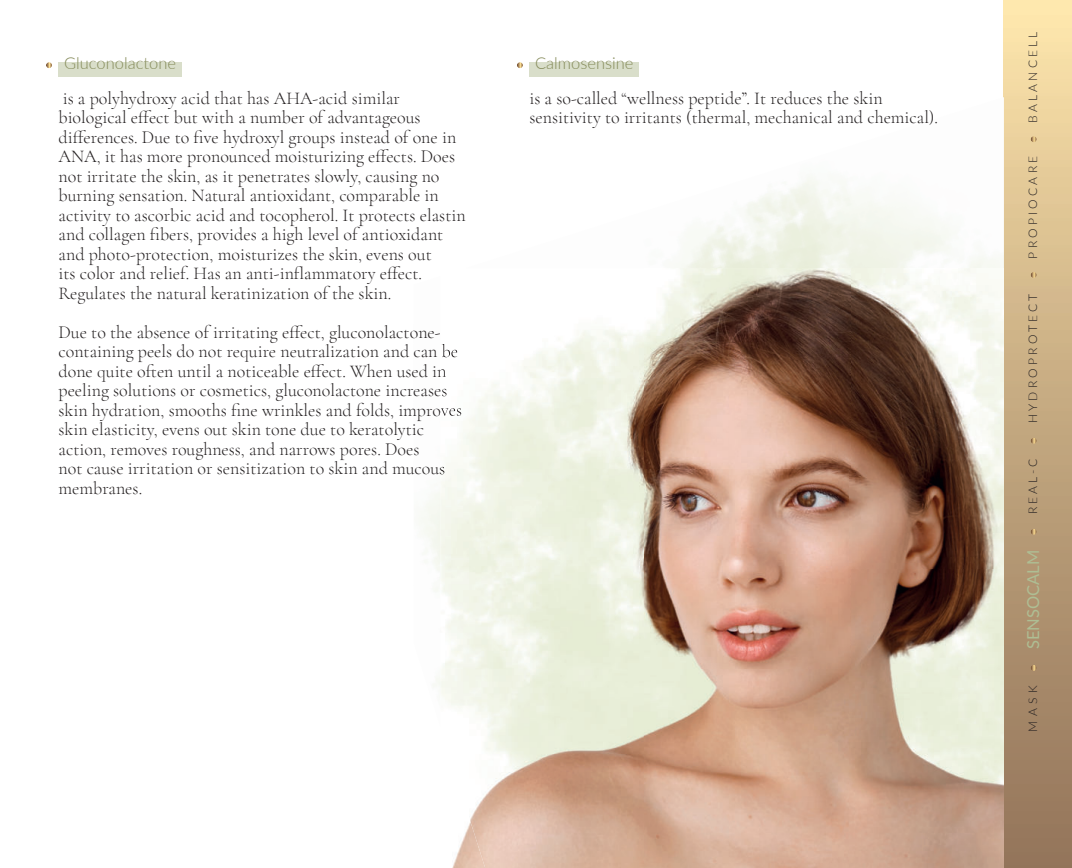
<style>
.page{position:relative;width:1072px;height:868px;background:#fff}
.page>*{position:absolute;margin:0;border:0;box-sizing:border-box;transform-origin:0 0}
.t1{font:300 18px/19.5px "Cormorant Garamond";color:#231f20}
.t2{font:300 16.5px "Lato";color:#858b5a}
.t3{font:16.5px "Lato";color:#aebe94}
.t4{font:300 12px "Lato";letter-spacing:.27em;color:#231f20}
</style>
<div class="page">
<div style="left:1003px;top:0;width:68px;height:867px;background:linear-gradient(to bottom,#fbe3aa,#8f7057)"></div>
<svg style="left:1030px;top:136px;width:6px;height:6px"></svg>
<svg style="left:1030px;top:272px;width:6px;height:6px"></svg>
<svg style="left:1030px;top:437px;width:6px;height:7px"></svg>
<svg style="left:1030px;top:664px;width:6px;height:7px"></svg>
<svg style="left:1030px;top:528px;width:6px;height:6px"></svg>
<svg style="left:517px;top:62px;width:6px;height:6px"></svg>
<svg style="left:46px;top:62px;width:6px;height:6px"></svg>
<div style="left:529px;top:62px;width:109px;height:15px;background:#d9deca"></div>
<div style="left:59px;top:62px;width:123px;height:15px;background:#d9deca"></div>
<img style="left:440px;top:268px;width:563px;height:599px">
<img style="left:440px;top:344px;width:18px;height:18px">
<img style="left:440px;top:363px;width:7px;height:38px">
<img style="left:440px;top:402px;width:22px;height:19px">
<svg style="left:440px;top:461px;width:5px;height:13px"></svg>
<p class="t2" style="left:64px;top:56px;width:113px">Gluconolactone</p>
<p class="t1" style="left:58px;top:90px;width:409px">is a polyhydroxy acid that has AHA-acid similar biological effect but with a number of advantageous differences. Due to five hydroxyl groups instead of one in ANA, it has more pronounced moisturizing effects. Does not irritate the skin, as it penetrates slowly, causing no burning sensation. Natural antioxidant, comparable in activity to ascorbic acid and tocopherol. It protects elastin and collagen fibers, provides a high level of antioxidant and photo-protection, moisturizes the skin, evens out<br>its color and relief. Has an anti-inflammatory effect.<br>Regulates the natural keratinization of the skin.</p>
<p class="t1" style="left:58px;top:322px;width:405px">Due to the absence of irritating effect, gluconolactone&shy;containing peels do not require neutralization and can be done quite often until a noticeable effect. When used in peeling solutions or cosmetics, gluconolactone increases skin hydration, smooths fine wrinkles and folds, improves skin elasticity, evens out skin tone due to keratolytic action, removes roughness, and narrows pores. Does<br>not cause irritation or sensitization to skin and mucous membranes.</p>
<p class="t2" style="left:535px;top:56px;width:100px">Calmosensine</p>
<p class="t1" style="left:529px;top:88px;width:410px">is a so-called “wellness peptide”. It reduces the skin sensitivity to irritants (thermal, mechanical and chemical).</p>
<p class="t4" style="left:1027px;top:123px;width:93px;rotate:-90deg">BALANCELL</p>
<p class="t4" style="left:1027px;top:258px;width:104px;rotate:-90deg">PROPIOCARE</p>
<p class="t4" style="left:1027px;top:423px;width:131px;rotate:-90deg">HYDROPROTECT</p>
<p class="t4" style="left:1027px;top:514px;width:57px;rotate:-90deg">REAL-C</p>
<p class="t3" style="left:1026px;top:649px;width:101px;rotate:-90deg">SENSOCALM</p>
<p class="t4" style="left:1028px;top:731px;width:47px;rotate:-90deg">MASK</p>
</div>
